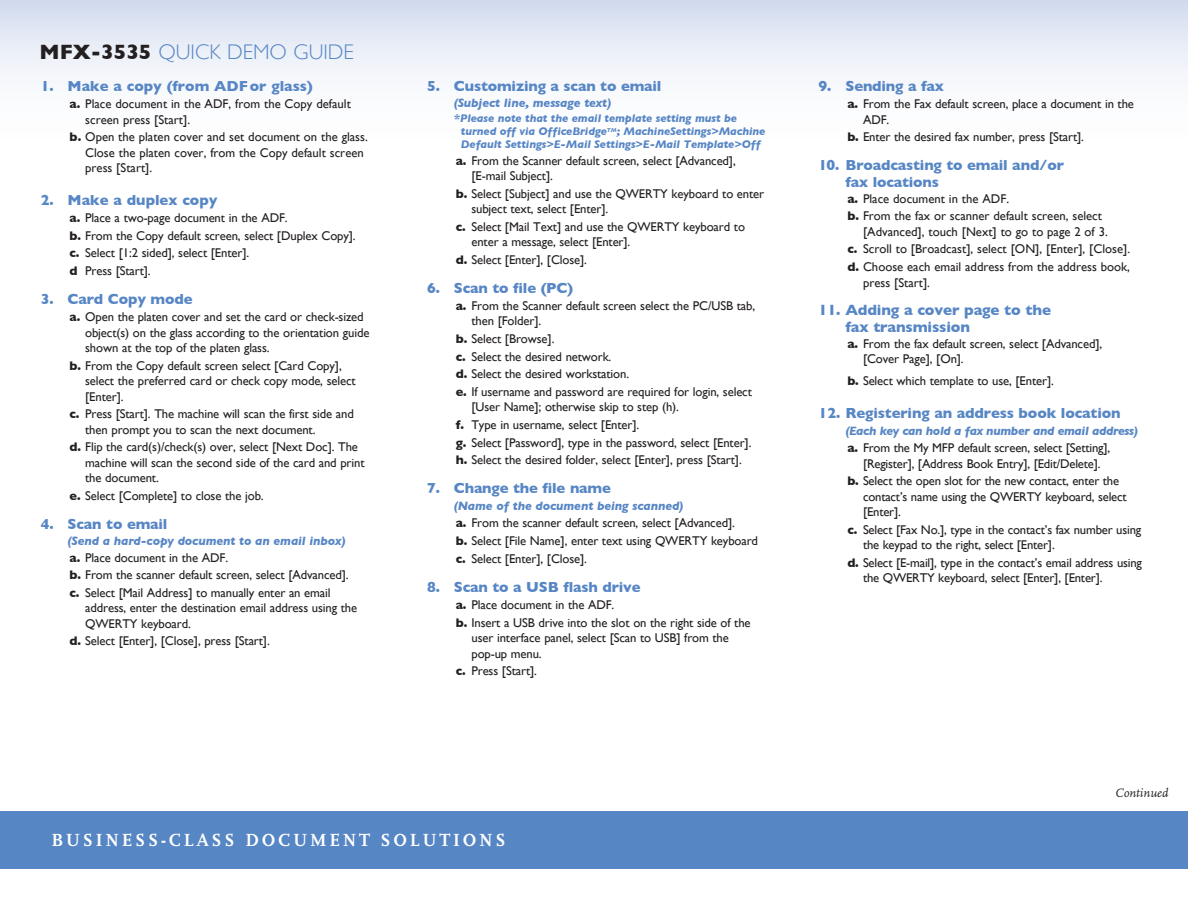
<style>
.page{position:relative;width:1188px;height:918px;background:#fff}
.page>*{position:absolute;margin:0;border:0;box-sizing:border-box;transform-origin:0 0}
.t1{font:300 21.15px "Gill Sans";color:#5786c5}
.t2{font:700 18.3px "Scala";letter-spacing:.15em;color:#fff}
.t3{font:700 15.15px/17px "Gill Sans";letter-spacing:-.01em;color:#5786c5}
.t4{font:700 14.85px/17px "Gill Sans";letter-spacing:-.01em;color:#5786c5}
.t5{font:12.75px/15.5px "Gill Sans";letter-spacing:-.01em;color:#231f20}
.t6{font:italic 12.75px "Scala";color:#231f20}
.t7{font:italic 700 12.3px "Gill Sans";letter-spacing:-.01em;color:#5786c5}
.t8{font:italic 700 12.3px "Gill Sans";letter-spacing:-.03em;color:#5786c5}
.t9{font:italic 700 11.25px/12.8px "Gill Sans";letter-spacing:-.01em;color:#5786c5}
.s1{font-weight:700;color:#231f20}
.s2{font-weight:700}
</style>
<div class="page">
<div style="left:0;top:0;width:1188px;height:174px;background:linear-gradient(to bottom,#dbe2f2,#fff)"></div>
<div style="left:0;top:811px;width:1188px;height:58px;background:#5786c5"></div>
<h1 class="t1" style="left:39px;top:40px;width:316px"><span class="s1">MFX-3535</span> QUICK DEMO GUIDE</h1>
<p class="t4" style="left:41px;top:78px;width:273px">1. Make a copy (from ADF or glass)</p>
<p class="t5" style="left:85px;top:96px;width:267px;text-indent:-16px"><span class="s2">a.</span> Place document in the ADF, from the Copy default screen press [Start].</p>
<p class="t5" style="left:85px;top:129px;width:284px;text-indent:-16px"><span class="s2">b.</span> Open the platen cover and set document on the glass.<br>Close the platen cover, from the Copy default screen press [Start].</p>
<p class="t4" style="left:41px;top:192px;width:178px">2. Make a duplex copy</p>
<p class="t5" style="left:70px;top:209px;width:288px;line-height:17.7px"><span class="s2">a.</span> Place a two-page document in the ADF.<br><span class="s2">b.</span> From the Copy default screen, select [Duplex Copy]. <span class="s2">c.</span> Select [1:2 sided], select [Enter].<br><span class="s2">d</span> Press [Start].</p>
<p class="t4" style="left:41px;top:290px;width:153px">3. Card Copy mode</p>
<p class="t5" style="left:85px;top:309px;width:286px;text-indent:-16px"><span class="s2">a.</span> Open the platen cover and set the card or check-sized object(s) on the glass according to the orientation guide shown at the top of the platen glass.</p>
<p class="t5" style="left:85px;top:358px;width:272px;text-indent:-16px"><span class="s2">b.</span> From the Copy default screen select [Card Copy], select the preferred card or check copy mode, select [Enter].</p>
<p class="t5" style="left:85px;top:406px;width:270px;text-indent:-16px"><span class="s2">c.</span> Press [Start]. The machine will scan the first side and then prompt you to scan the next document.</p>
<p class="t5" style="left:85px;top:439px;width:281px;text-indent:-16px"><span class="s2">d.</span> Flip the card(s)/check(s) over, select [Next Doc]. The machine will scan the second side of the card and print the document.</p>
<p class="t5" style="left:70px;top:488px;width:196px"><span class="s2">e.</span> Select [Complete] to close the job.</p>
<p class="t4" style="left:41px;top:515px;width:128px">4. Scan to email</p>
<p class="t7" style="left:68px;top:533px;width:279px">(Send a hard-copy document to an email inbox)</p>
<p class="t5" style="left:70px;top:548px;width:281px;line-height:17.7px"><span class="s2">a.</span> Place document in the ADF.<br><span class="s2">b.</span> From the scanner default screen, select [Advanced]. <span class="s2">c.</span> Select [Mail Address] to manually enter an email</p>
<p class="t5" style="left:85px;top:600px;width:273px">address, enter the destination email address using the<br>QWERTY keyboard.</p>
<p class="t5" style="left:70px;top:633px;width:202px"><span class="s2">d.</span> Select [Enter], [Close], press [Start].</p>
<p class="t4" style="left:427px;top:78px;width:236px">5. Customizing a scan to email</p>
<p class="t7" style="left:454px;top:95px;width:159px">(Subject line, message text)</p>
<p class="t9" style="left:461px;top:112px;width:306px;text-indent:-7px">*Please note that the email template setting must be turned off via OfficeBridge<sup>TM</sup>; MachineSettings&gt;Machine<br>Default Settings&gt;E-Mail Settings&gt;E-Mail Template&gt;Off</p>
<p class="t5" style="left:471px;top:152px;width:266px;text-indent:-16px"><span class="s2">a.</span> From the Scanner default screen, select [Advanced], [E-mail Subject].</p>
<p class="t5" style="left:471px;top:186px;width:294px;text-indent:-16px"><span class="s2">b.</span> Select [Subject] and use the QWERTY keyboard to enter subject text, select [Enter].</p>
<p class="t5" style="left:471px;top:219px;width:275px;text-indent:-16px"><span class="s2">c.</span> Select [Mail Text] and use the QWERTY keyboard to enter a message, select [Enter].</p>
<p class="t5" style="left:456px;top:252px;width:133px"><span class="s2">d.</span> Select [Enter], [Close].</p>
<p class="t4" style="left:427px;top:279px;width:147px">6. Scan to file (PC)</p>
<p class="t5" style="left:471px;top:298px;width:285px;text-indent:-16px"><span class="s2">a.</span> From the Scanner default screen select the PC/USB tab, then [Folder].</p>
<p class="t5" style="left:456px;top:330px;width:298px;line-height:17.7px"><span class="s2">b.</span> Select [Browse].<br><span class="s2">c.</span> Select the desired network.<br><span class="s2">d.</span> Select the desired workstation.<br><span class="s2">e.</span> If username and password are required for login, select</p>
<p class="t5" style="left:456px;top:398px;width:297px;line-height:17.7px;text-indent:16px">[User Name]; otherwise skip to step (h).<br><span class="s2">f.</span> Type in username, select [Enter].<br><span class="s2">g.</span> Select [Password], type in the password, select [Enter]. <span class="s2">h.</span> Select the desired folder, select [Enter], press [Start].</p>
<p class="t4" style="left:427px;top:480px;width:185px">7. Change the file name</p>
<p class="t7" style="left:454px;top:499px;width:231px">(Name of the document being scanned)</p>
<p class="t5" style="left:456px;top:514px;width:304px;line-height:17.7px"><span class="s2">a.</span> From the scanner default screen, select [Advanced].<br><span class="s2">b.</span> Select [File Name], enter text using QWERTY keyboard <span class="s2">c.</span> Select [Enter], [Close].</p>
<p class="t4" style="left:427px;top:578px;width:215px">8. Scan to a USB flash drive</p>
<p class="t5" style="left:456px;top:596px;width:296px;line-height:17.7px"><span class="s2">a.</span> Place document in the ADF.<br><span class="s2">b.</span> Insert a USB drive into the slot on the right side of the</p>
<p class="t5" style="left:471px;top:630px;width:259px">user interface panel, select [Scan to USB] from the pop-up menu.</p>
<p class="t5" style="left:456px;top:663px;width:83px"><span class="s2">c.</span> Press [Start].</p>
<h2 class="t2" style="left:51px;top:830px;width:456px">BUSINESS-CLASS DOCUMENT S OLUTIONS</h2>
<p class="t4" style="left:819px;top:78px;width:127px">9. Sending a fax</p>
<p class="t5" style="left:863px;top:96px;width:273px;text-indent:-16px"><span class="s2">a.</span> From the Fax default screen, place a document in the<br>ADF.</p>
<p class="t5" style="left:847px;top:129px;width:238px"><span class="s2">b.</span> Enter the desired fax number, press [Start].</p>
<p class="t4" style="left:845px;top:157px;width:220px;text-indent:-27px">10. Broadcasting to email and/or fax locations</p>
<p class="t5" style="left:847px;top:189px;width:256px;line-height:17.7px"><span class="s2">a.</span> Place document in the ADF.<br><span class="s2">b.</span> From the fax or scanner default screen, select</p>
<p class="t5" style="left:847px;top:223px;width:284px;line-height:17.7px;text-align:center">[Advanced], touch [Next] to go to page 2 of 3.<br><span class="s2">c.</span> Scroll to [Broadcast], select [ON], [Enter], [Close]. <span class="s2">d.</span> Choose each email address from the address book,</p>
<p class="t5" style="left:863px;top:274px;width:69px">press [Start].</p>
<p class="t3" style="left:845px;top:302px;width:207px;text-indent:-27px">11. Adding a cover page to the fax transmission</p>
<p class="t5" style="left:863px;top:336px;width:241px;text-indent:-16px"><span class="s2">a.</span> From the fax default screen, select [Advanced], [Cover Page], [On].</p>
<p class="t5" style="left:847px;top:373px;width:208px"><span class="s2">b.</span> Select which template to use, [Enter].</p>
<p class="t4" style="left:819px;top:404px;width:304px">12. Registering an address book location</p>
<p class="t8" style="left:845px;top:424px;width:294px">(Each key can hold a fax number and email address)</p>
<p class="t5" style="left:847px;top:440px;width:264px;text-align:center"><span class="s2">a.</span> From the My MFP default screen, select [Setting], [Register], [Address Book Entry], [Edit/Delete].</p>
<p class="t5" style="left:863px;top:473px;width:265px;text-indent:-16px"><span class="s2">b.</span> Select the open slot for the new contact, enter the contact’s name using the QWERTY keyboard, select [Enter].</p>
<p class="t5" style="left:863px;top:522px;width:280px;text-indent:-16px"><span class="s2">c.</span> Select [Fax No.], type in the contact’s fax number using the keypad to the right, select [Enter].</p>
<p class="t5" style="left:863px;top:555px;width:281px;text-indent:-16px"><span class="s2">d.</span> Select [E-mail], type in the contact’s email address using the QWERTY keyboard, select [Enter], [Enter].</p>
<p class="t6" style="left:1115px;top:786px;width:55px">Continued</p>
</div>
